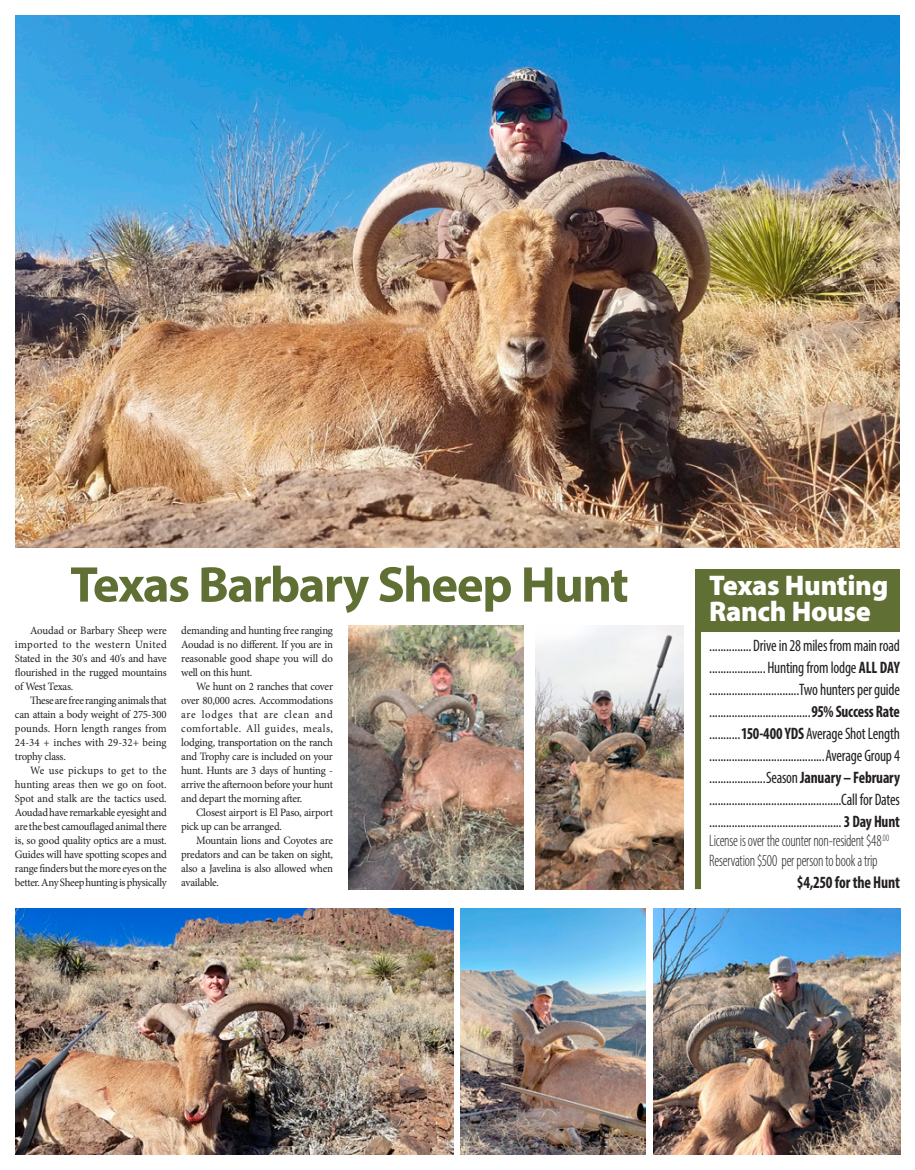
<style>
.page{position:relative;width:915px;height:1170px;background:#fff}
.page>*{position:absolute;margin:0;border:0;box-sizing:border-box;transform-origin:0 0}
.t1{font:700 50.62px "Myriad Pro";letter-spacing:-.03em;color:#606f33}
.t2{font:900 28.5px/25.9px "Myriad Pro";letter-spacing:-.015em;color:#fff}
.t3{font:700 condensed 17.12px "Myriad Pro";letter-spacing:-.015em;color:#231f20;scale:.92 1}
.t4{font:condensed 16.62px/22px "Myriad Pro";letter-spacing:-.015em;color:#231f20;text-align:right;scale:.92 1}
.t5{font:300 condensed 16.62px/19.6px "Myriad Pro";letter-spacing:-.015em;color:#231f20;scale:.88 1}
.t6{font:700 condensed 16.62px/22px "Myriad Pro";letter-spacing:-.015em;color:#231f20;text-align:right;scale:.92 1}
.t7{font:11.25px/14px "Minion Pro";letter-spacing:-.02em;color:#231f20;text-align:justify;scale:.96 1}
.s1{font-weight:700}
.s2{font-weight:400}
</style>
<div class="page">
<div style="left:695px;top:569px;width:204px;height:62px;background:#606f33"></div>
<div style="left:695px;top:628px;width:6px;height:261px;background:#606f33"></div>
<img style="left:15px;top:15px;width:885px;height:533px">
<img style="left:461px;top:908px;width:185px;height:247px">
<img style="left:15px;top:908px;width:439px;height:247px">
<img style="left:653px;top:908px;width:247px;height:247px">
<img style="left:535px;top:626px;width:148px;height:263px">
<img style="left:349px;top:626px;width:175px;height:263px">
<h1 class="t1" style="left:70px;top:552px;width:560px">Texas Barbary Sheep Hunt</h1>
<p class="t7" style="left:15px;top:623px;width:160px;text-indent:15px">Aoudad or Barbary Sheep were imported to the western United Stated in the 30's and 40's and have flourished in the rugged mountains of West Texas.</p>
<p class="t7" style="left:15px;top:693px;width:160px;text-indent:15px">These are free ranging animals that can attain a body weight of 275-300 pounds. Horn length ranges from 24-34 + inches with 29-32+ being trophy class.</p>
<p class="t7" style="left:15px;top:763px;width:160px;text-indent:15px">We use pickups to get to the hunting areas then we go on foot.<br>Spot and stalk are the tactics used.<br>Aoudad have remarkable eyesight and are the best camouflaged animal there is, so good quality optics are a must.<br>Guides will have spotting scopes and range finders but the more eyes on the better. Any Sheep hunting is physically</p>
<p class="t7" style="left:181px;top:623px;width:160px">demanding and hunting free ranging Aoudad is no different. If you are in reasonable good shape you will do well on this hunt.</p>
<p class="t7" style="left:181px;top:679px;width:160px;text-indent:15px">We hunt on 2 ranches that cover over 80,000 acres. Accommodations are lodges that are clean and comfortable. All guides, meals, lodging, transportation on the ranch and Trophy care is included on your hunt. Hunts are 3 days of hunting - arrive the afternoon before your hunt and depart the morning after.</p>
<p class="t7" style="left:181px;top:805px;width:160px;text-indent:15px">Closest airport is El Paso, airport pick up can be arranged.</p>
<p class="t7" style="left:181px;top:833px;width:160px;text-indent:15px">Mountain lions and Coyotes are predators and can be taken on sight, also a Javelina is also allowed when available.</p>
<h2 class="t2" style="left:709px;top:572px;width:181px">Texas Hunting<br>Ranch House</h2>
<h3 class="t4" style="left:753px;top:634px;width:161px">Drive in 28 miles from main road<br>Hunting from lodge <span class="s1">ALL DAY</span></h3>
<h3 class="t4" style="left:709px;top:678px;width:5px">--------------------------------</h3>
<h3 class="t4" style="left:799px;top:678px;width:111px">Two hunters per guide</h3>
<h3 class="t4" style="left:709px;top:700px;width:5px">------------------------------------</h3>
<h3 class="t6" style="left:741px;top:700px;width:174px">95% Success Rate<br>150-400 YDS <span class="s2">Average Shot Length</span></h3>
<h3 class="t4" style="left:709px;top:744px;width:5px">-----------------------------------------</h3>
<h3 class="t4" style="left:766px;top:744px;width:147px">Average Group 4<br>Season <span class="s1">January – February</span></h3>
<h3 class="t4" style="left:709px;top:788px;width:5px">-----------------------------------------------</h3>
<h3 class="t4" style="left:841px;top:788px;width:65px">Call for Dates</h3>
<h3 class="t4" style="left:709px;top:810px;width:5px">-----------------------------------------------</h3>
<h3 class="t5" style="left:709px;top:811px;width:218px;text-indent:135px"><span class="s1">3 Day Hunt<br></span>License is over the counter non-resident $48<sup>.00<br></sup>Reservation $500 per person to book a trip</h3>
<h3 class="t3" style="left:797px;top:872px;width:113px">$4,250 for the Hunt</h3>
</div>
